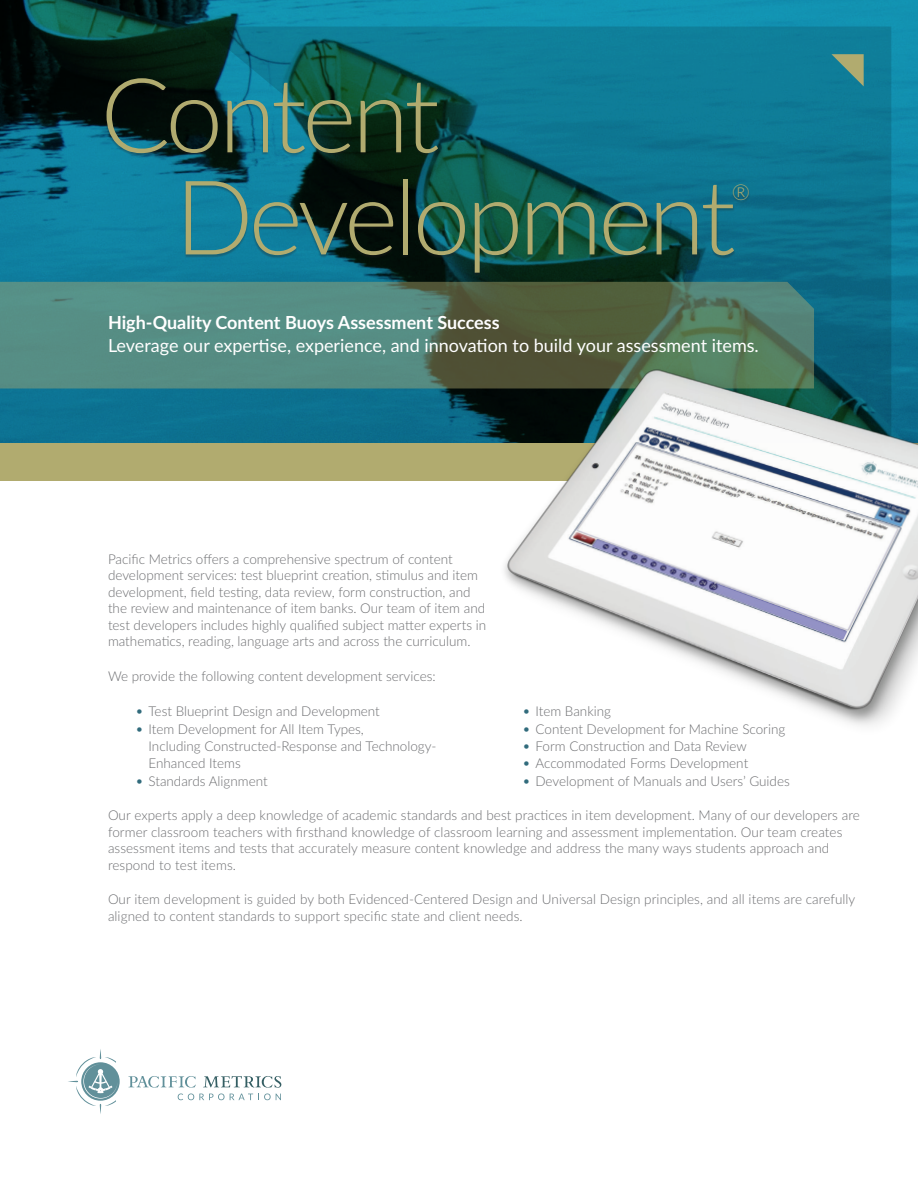
<style>
.page{position:relative;width:918px;height:1188px;background:#fff}
.page>*{position:absolute;margin:0;border:0;box-sizing:border-box;transform-origin:0 0}
.t1{font:300 103.5px "Lato";letter-spacing:-.04em;color:#b1ab6f}
.t2{font:300 21.9px "Lato";color:#b1ab6f}
.t3{font:18px "Lato";color:#fff}
.t4{font:700 18px "Lato";color:#fff}
.body_copy{font:300 13.5px/16.5px "Lato";color:#6c6d70}
.s1{font-size:15px;color:#316b7c}
</style>
<div class="page">
<img style="left:0;top:0;width:918px;height:443px">
<svg style="left:201px;top:27px;width:690px;height:416px;background:#0d728a"></svg>
<div style="left:0;top:443px;width:918px;height:38px;background:#b1ab6f"></div>
<svg style="left:178px;top:1094px;width:103px;height:6px"></svg>
<svg style="left:128px;top:1076px;width:68px;height:12px"></svg>
<svg style="left:203px;top:1076px;width:78px;height:12px"></svg>
<svg style="left:68px;top:1049px;width:52px;height:65px"></svg>
<svg style="left:831px;top:54px;width:33px;height:32px"></svg>
<div style="left:106px;top:79px;width:644px;height:197px;background:#231f20;opacity:.3"></div>
<svg style="left:0;top:282px;width:814px;height:107px;background:#54897f"></svg>
<img style="left:386px;top:295px;width:532px;height:431px">
<p class="t1" style="left:101px;top:43px;width:341px">Content</p>
<p class="t1" style="left:175px;top:145px;width:562px">Development</p>
<p class="t2" style="left:732px;top:177px;width:20px">®</p>
<p class="t4" style="left:108px;top:309px;width:393px">High-Quality Content Buoys Assessment Success</p>
<p class="t3" style="left:108px;top:332px;width:652px">Leverage our expertise, experience, and innovation to build your assessment items.</p>
<p class="body_copy" style="left:108px;top:550px;width:380px">Pacific Metrics offers a comprehensive spectrum of content development services: test blueprint creation, stimulus and item development, field testing, data review, form construction, and the review and maintenance of item banks. Our team of item and test developers includes highly qualified subject matter experts in mathematics, reading, language arts and across the curriculum.</p>
<p class="body_copy" style="left:108px;top:667px;width:329px">We provide the following content development services:</p>
<p class="body_copy" style="left:135px;top:703px;width:246px"><span class="s1">•</span> Test Blueprint Design and Development</p>
<p class="body_copy" style="left:148px;top:720px;width:290px;line-height:17.4px;text-indent:-14px"><span class="s1">•</span> Item Development for All Item Types,<br>Including Constructed-Response and Technology-<br>Enhanced Items</p>
<p class="body_copy" style="left:135px;top:772px;width:134px"><span class="s1">•</span> Standards Alignment</p>
<p class="body_copy" style="left:522px;top:703px;width:91px"><span class="s1">•</span> Item Banking</p>
<p class="body_copy" style="left:522px;top:720px;width:265px"><span class="s1">•</span> Content Development for Machine Scoring</p>
<p class="body_copy" style="left:522px;top:737px;width:226px"><span class="s1">•</span> Form Construction and Data Review</p>
<p class="body_copy" style="left:522px;top:755px;width:228px"><span class="s1">•</span> Accommodated Forms Development</p>
<p class="body_copy" style="left:522px;top:772px;width:269px"><span class="s1">•</span> Development of Manuals and Users’ Guides</p>
<p class="body_copy" style="left:108px;top:807px;width:753px">Our experts apply a deep knowledge of academic standards and best practices in item development. Many of our developers are former classroom teachers with firsthand knowledge of classroom learning and assessment implementation. Our team creates assessment items and tests that accurately measure content knowledge and address the many ways students approach and respond to test items.</p>
<p class="body_copy" style="left:108px;top:891px;width:749px">Our item development is guided by both Evidenced-Centered Design and Universal Design principles, and all items are carefully aligned to content standards to support specific state and client needs.</p>
</div>
